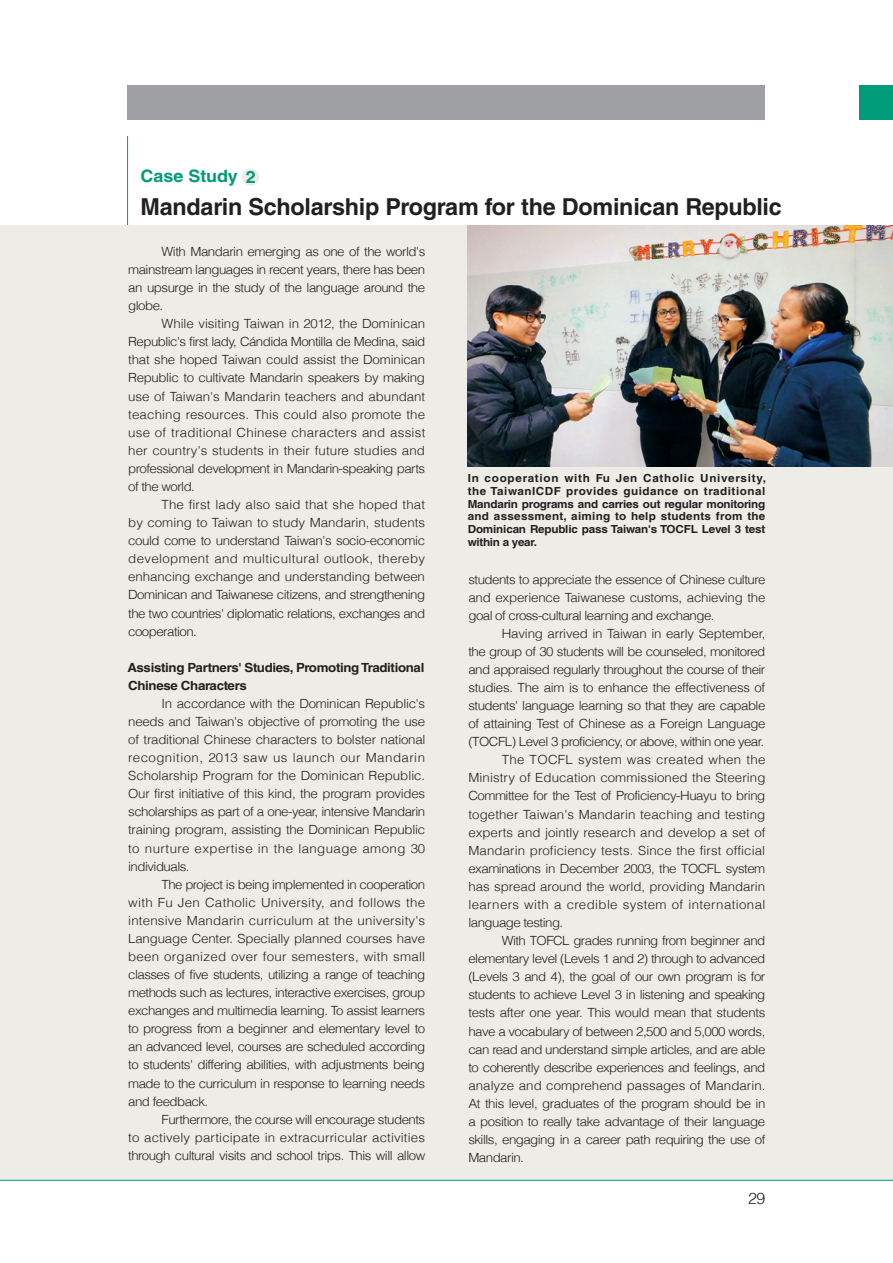
<style>
.page{position:relative;width:893px;height:1263px;background:#fff}
.page>*{position:absolute;margin:0;border:0;box-sizing:border-box;transform-origin:0 0}
.BOX大標okok{font:700 23.4px "Helvetica LT Std";letter-spacing:-.01em;color:#231f20}
.BOX小標{font:700 17.1px "Helvetica LT Std";color:#009b78;scale:1.05 1}
.t1{font:300 15.9px "Helvetica";color:#231f20}
.內文{font:300 12.6px/18.1px "Helvetica";letter-spacing:-.04em;color:#231f20;text-align:justify;scale:1.05 1}
.小標{font:700 12.6px/18.1px "Helvetica LT Std";letter-spacing:-.025em;color:#231f20;scale:1.05 1}
.圖說{font:700 11.1px/12.8px "Helvetica LT Std";letter-spacing:-.015em;color:#231f20;text-align:justify;scale:1.05 1}
</style>
<div class="page">
<hr style="left:127px;top:136px;width:1px;height:1010px;background:#009b78">
<div style="left:128px;top:85px;width:637px;height:34px;background:#9d9fa2"></div>
<div style="left:0;top:226px;width:893px;height:954px;background:#edece7"></div>
<hr style="left:0;top:1180px;width:893px;height:1px;background:#009b78">
<div style="left:859px;top:85px;width:34px;height:34px;background:#009b78"></div>
<div style="left:242px;top:168px;width:17px;height:18px;background:#edece7;border-radius:50%"></div>
<img style="left:468px;top:225px;width:425px;height:242px">
<p class="BOX小標" style="left:140px;top:166px;width:94px">Case Study</p>
<p class="BOX大標okok" style="left:140px;top:192px;width:643px">Mandarin Scholarship Program for the Dominican Republic</p>
<p class="BOX小標" style="left:246px;top:167px;width:11px">2</p>
<p class="內文" style="left:128px;top:242px;width:284px;text-indent:33px">With Mandarin emerging as one of the world's mainstream languages in recent years, there has been an upsurge in the study of the language around the globe.</p>
<p class="內文" style="left:128px;top:314px;width:284px;text-indent:33px">While visiting Taiwan in 2012, the Dominican Republic's first lady, Cándida Montilla de Medina, said that she hoped Taiwan could assist the Dominican Republic to cultivate Mandarin speakers by making use of Taiwan's Mandarin teachers and abundant teaching resources. This could also promote the use of traditional Chinese characters and assist her country's students in their future studies and professional development in Mandarin-speaking parts of the world.</p>
<p class="內文" style="left:128px;top:495px;width:284px;text-indent:33px">The first lady also said that she hoped that by coming to Taiwan to study Mandarin, students could come to understand Taiwan's socio-economic development and multicultural outlook, thereby enhancing exchange and understanding between Dominican and Taiwanese citizens, and strengthening the two countries' diplomatic relations, exchanges and cooperation.</p>
<p class="小標" style="left:128px;top:658px;width:284px">Assisting Partners' Studies, Promoting Traditional<br>Chinese Characters</p>
<p class="內文" style="left:128px;top:694px;width:285px;text-indent:33px">In accordance with the Dominican Republic's needs and Taiwan's objective of promoting the use of traditional Chinese characters to bolster national recognition, 2013 saw us launch our Mandarin Scholarship Program for the Dominican Republic.<br>Our first initiative of this kind, the program provides scholarships as part of a one-year, intensive Mandarin training program, assisting the Dominican Republic to nurture expertise in the language among 30 individuals.</p>
<p class="內文" style="left:128px;top:874px;width:284px;text-indent:33px">The project is being implemented in cooperation with Fu Jen Catholic University, and follows the intensive Mandarin curriculum at the university's Language Center. Specially planned courses have been organized over four semesters, with small classes of five students, utilizing a range of teaching methods such as lectures, interactive exercises, group exchanges and multimedia learning. To assist learners to progress from a beginner and elementary level to an advanced level, courses are scheduled according to students' differing abilities, with adjustments being made to the curriculum in response to learning needs and feedback.</p>
<p class="內文" style="left:128px;top:1109px;width:284px;text-indent:33px">Furthermore, the course will encourage students to actively participate in extracurricular activities through cultural visits and school trips. This will allow</p>
<p class="圖說" style="left:468px;top:472px;width:285px">In cooperation with Fu Jen Catholic University, the TaiwanICDF provides guidance on traditional Mandarin programs and carries out regular monitoring and assessment, aiming to help students from the Dominican Republic pass Taiwan's TOCFL Level 3 test within a year.</p>
<p class="內文" style="left:468px;top:569px;width:284px">students to appreciate the essence of Chinese culture and experience Taiwanese customs, achieving the goal of cross-cultural learning and exchange.</p>
<p class="內文" style="left:468px;top:624px;width:284px;text-indent:33px">Having arrived in Taiwan in early September, the group of 30 students will be counseled, monitored and appraised regularly throughout the course of their studies. The aim is to enhance the effectiveness of students' language learning so that they are capable of attaining Test of Chinese as a Foreign Language (TOCFL) Level 3 proficiency, or above, within one year.</p>
<p class="內文" style="left:468px;top:750px;width:284px;text-indent:33px">The TOCFL system was created when the Ministry of Education commissioned the Steering Committee for the Test of Proficiency-Huayu to bring together Taiwan's Mandarin teaching and testing experts and jointly research and develop a set of Mandarin proficiency tests. Since the first official examinations in December 2003, the TOCFL system has spread around the world, providing Mandarin learners with a credible system of international language testing.</p>
<p class="內文" style="left:468px;top:931px;width:284px;text-indent:33px">With TOFCL grades running from beginner and elementary level (Levels 1 and 2) through to advanced (Levels 3 and 4), the goal of our own program is for students to achieve Level 3 in listening and speaking tests after one year. This would mean that students have a vocabulary of between 2,500 and 5,000 words, can read and understand simple articles, and are able to coherently describe experiences and feelings, and analyze and comprehend passages of Mandarin.<br>At this level, graduates of the program should be in a position to really take advantage of their language skills, engaging in a career path requiring the use of Mandarin.</p>
<p class="t1" style="left:748px;top:1185px;width:19px">29</p>
</div>
